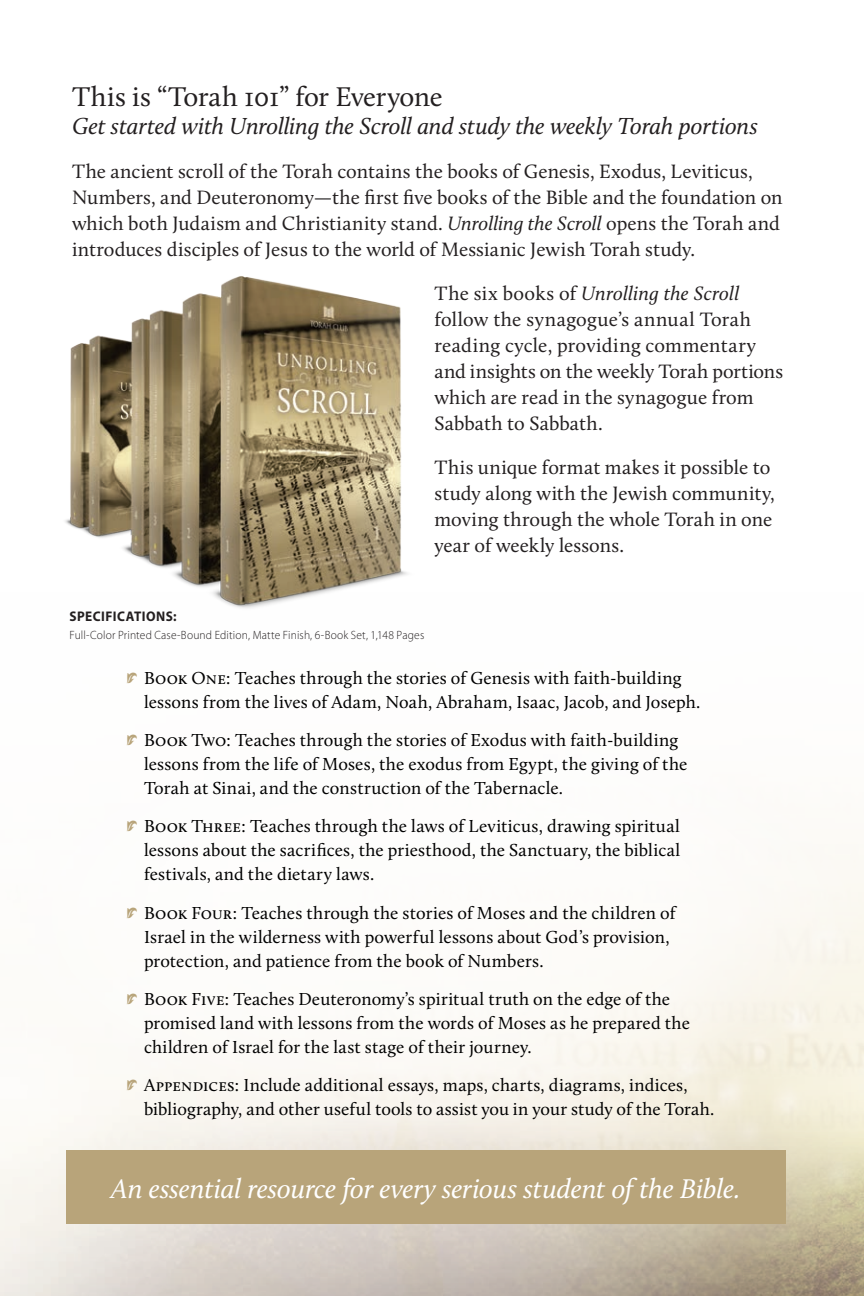
<style>
.page{position:relative;width:864px;height:1296px;background:#fff}
.page>*{position:absolute;margin:0;border:0;box-sizing:border-box;transform-origin:0 0}
.t1{font:italic 28px "Calluna";letter-spacing:-.005em;color:#fff}
.t2{font:28px "Calluna";letter-spacing:-.02em;color:#231f20}
.t3{font:italic 24px "Calluna";letter-spacing:-.01em;color:#231f20}
.t4{font:20px/26px "Calluna";letter-spacing:.01em;color:#231f20}
.t5{font:18px/24px "Calluna";letter-spacing:.02em;color:#000}
.t6{font:700 14px "Myriad Pro";letter-spacing:.035em;color:#231f20;scale:.95 1}
.t7{font:300 12px "Myriad Pro";letter-spacing:.015em;color:#231f20;scale:.96 1}
.s1{font-style:italic}
.s2{font-family:"Type Embellishments One Let Plain";color:#b8a47a}
</style>
<div class="page">
<svg style="left:0;top:1132px;width:864px;height:164px;background:#d4ccbf"></svg>
<svg style="left:51px;top:846px;width:813px;height:286px"></svg>
<img style="left:65px;top:276px;width:343px;height:332px">
<div style="left:66px;top:1151px;width:720px;height:73px;background:#b8a47a"></div>
<h1 class="t2" style="left:72px;top:80px;width:372px">This is “Torah 101” for Everyone</h1>
<h2 class="t3" style="left:72px;top:111px;width:687px">Get started with Unrolling the Scroll and study the weekly Torah portions</h2>
<p class="t4" style="left:72px;top:158px;width:712px">The ancient scroll of the Torah contains the books of Genesis, Exodus, Leviticus, Numbers, and Deuteronomy—the first five books of the Bible and the foundation on which both Judaism and Christianity stand. <span class="s1">Unrolling the Scroll</span> opens the Torah and introduces disciples of Jesus to the world of Messianic Jewish Torah study.</p>
<p class="t4" style="left:434px;top:280px;width:350px">The six books of <span class="s1">Unrolling the Scroll </span>follow the synagogue’s annual Torah reading cycle, providing commentary and insights on the weekly Torah portions which are read in the synagogue from Sabbath to Sabbath.</p>
<p class="t4" style="left:434px;top:454px;width:342px">This unique format makes it possible to study along with the Jewish community, moving through the whole Torah in one year of weekly lessons.</p>
<p class="t6" style="left:70px;top:607px;width:114px">SPECIFICATIONS:</p>
<p class="t7" style="left:70px;top:628px;width:371px">Full-Color Printed Case-Bound Edition, Matte Finish, 6-Book Set, 1,148 Pages</p>
<p class="t5" style="left:144px;top:665px;width:558px;text-indent:-18px"><span class="s2">D</span> Book One: Teaches through the stories of Genesis with faith-building lessons from the lives of Adam, Noah, Abraham, Isaac, Jacob, and Joseph.</p>
<p class="t5" style="left:144px;top:728px;width:545px;text-indent:-18px"><span class="s2">D</span> Book Two: Teaches through the stories of Exodus with faith-building lessons from the life of Moses, the exodus from Egypt, the giving of the<br>Torah at Sinai, and the construction of the Tabernacle.</p>
<p class="t5" style="left:144px;top:814px;width:538px;text-align:justify;text-indent:-18px"><span class="s2">D</span> Book Three: Teaches through the laws of Leviticus, drawing spiritual lessons about the sacrifices, the priesthood, the Sanctuary, the biblical festivals, and the dietary laws.</p>
<p class="t5" style="left:144px;top:901px;width:533px;text-indent:-18px"><span class="s2">D</span> Book Four: Teaches through the stories of Moses and the children of<br>Israel in the wilderness with powerful lessons about God’s provision, protection, and patience from the book of Numbers.</p>
<p class="t5" style="left:144px;top:987px;width:547px;text-indent:-18px"><span class="s2">D</span> Book Five: Teaches Deuteronomy’s spiritual truth on the edge of the promised land with lessons from the words of Moses as he prepared the children of Israel for the last stage of their journey.</p>
<p class="t5" style="left:144px;top:1073px;width:572px;text-indent:-18px"><span class="s2">D</span> Appendices: Include additional essays, maps, charts, diagrams, indices, bibliography, and other useful tools to assist you in your study of the Torah.</p>
<h1 class="t1" style="left:111px;top:1172px;width:631px">An essential resource for every serious student of the Bible.</h1>
</div>
